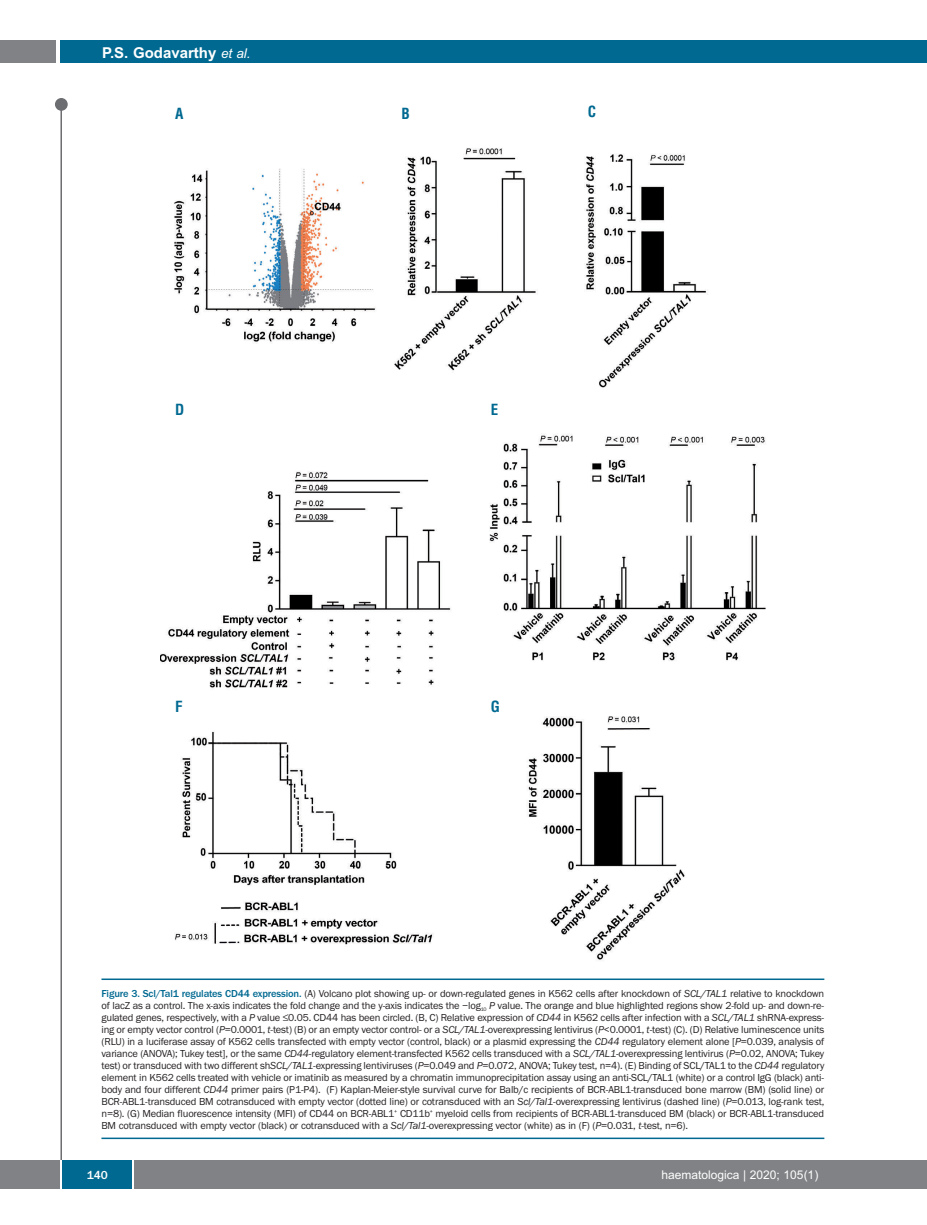
<style>
.page{position:relative;width:927px;height:1225px;background:#fff}
.page>*{position:absolute;margin:0;border:0;box-sizing:border-box;transform-origin:0 0}
.t1{font:700 15px "Arial";color:#fff}
.t2{font:700 condensed 15px "Helvetica";color:#006991}
.t3{font:12px "Arial";color:#fff}
.t4{font:500 12px "Franklin Gothic";color:#fff}
.t5{font:10.5px/12px "Franklin Gothic";letter-spacing:-.015em;color:#231f20;text-align:justify}
.s1{font-weight:400;font-style:italic;font-size:13.5px}
.s2{font-weight:500;color:#006991}
.s3{font-style:italic}
</style>
<div class="page">
<div style="left:911px;top:40px;width:16px;height:22px;background:#006991"></div>
<div style="left:910px;top:1160px;width:17px;height:28px;background:#808285"></div>
<div style="left:55px;top:98px;width:13px;height:13px;background:#6c6d70;border-radius:50%"></div>
<hr style="left:60px;top:101px;width:2px;height:1061px;background:#6c6d70">
<div style="left:60px;top:40px;width:852px;height:22px;background:#006991"></div>
<div style="left:0;top:40px;width:56px;height:22px;background:#808285"></div>
<div style="left:0;top:1160px;width:911px;height:28px;background:#808285"></div>
<div style="left:62px;top:1160px;width:71px;height:28px;background:#006991"></div>
<hr style="left:60px;top:1160px;width:2px;height:28px;background:#fff">
<svg style="left:133px;top:1160px;width:1px;height:28px"></svg>
<img style="left:161px;top:148px;width:605px;height:812px">
<hr style="left:101px;top:978px;width:723px;height:2px;background:#006991">
<hr style="left:101px;top:1137px;width:723px;height:2px;background:#006991">
<h1 class="t1" style="left:102px;top:44px;width:150px">P.S. Godavarthy <span class="s1">et al.</span></h1>
<h1 class="t2" style="left:175px;top:105px;width:10px">A</h1>
<h1 class="t2" style="left:402px;top:105px;width:10px">B</h1>
<h1 class="t2" style="left:588px;top:103px;width:10px">C</h1>
<h1 class="t2" style="left:175px;top:401px;width:11px">D</h1>
<h1 class="t2" style="left:491px;top:401px;width:9px">E</h1>
<h1 class="t2" style="left:175px;top:698px;width:9px">F</h1>
<h1 class="t2" style="left:491px;top:698px;width:11px">G</h1>
<p class="t5" style="left:101px;top:987px;width:724px"><span class="s2">Figure 3. Scl/Tal1 regulates CD44 expression.</span> (A) Volcano plot showing up- or down-regulated genes in K562 cells after knockdown of <span class="s3">SCL/TAL1</span> relative to knockdown of lacZ as a control. The x-axis indicates the fold change and the y-axis indicates the −log<sub>10</sub> <span class="s3">P</span> value. The orange and blue highlighted regions show 2-fold up- and down-re - gulated genes, respectively, with a <span class="s3">P</span> value ≤0.05. CD44 has been circled. (B, C) Relative expression of <span class="s3">CD44</span> in K562 cells after infection with a <span class="s3">SCL/TAL1</span> shRNA-express&shy;ing or empty vector control (<span class="s3">P</span>=0.0001, <span class="s3">t-</span>test) (B) or an empty vector control- or a <span class="s3">SCL/TAL1</span>-overexpressing lentivirus (<span class="s3">P</span>&lt;0.0001, <span class="s3">t</span>-test) (C). (D) Relative luminescence units (RLU) in a luciferase assay of K562 cells transfected with empty vector (control, black) or a plasmid expressing the <span class="s3">CD44</span> regulatory element alone [<span class="s3">P</span>=0.039, analysis of variance (ANOVA); Tukey test], or the same <span class="s3">CD44</span>-regulatory element-transfected K562 cells transduced with a <span class="s3">SCL/TAL1</span>-overexpressing lentivirus (<span class="s3">P</span>=0.02, ANOVA; Tukey test) or transduced with two different sh<span class="s3">SCL/TAL1</span>-expressing lentiviruses (<span class="s3">P</span>=0.049 and <span class="s3">P</span>=0.072, ANOVA; Tukey test, n=4). (E) Binding of SCL/TAL1 to the <span class="s3">CD44</span> regulatory element in K562 cells treated with vehicle or imatinib as measured by a chromatin immunoprecipitation assay using an anti-SCL/TAL1 (white) or a control IgG (black) anti&shy;body and four different <span class="s3">CD44</span> primer pairs (P1-P4). (F) Kaplan-Meier-style survival curve for Balb/c recipients of BCR-ABL1-transduced bone marrow (BM) (solid line) or BCR-ABL1-transduced BM cotransduced with empty vector (dotted line) or cotransduced with an <span class="s3">Scl/Tal1-</span>overexpressing lentivirus (dashed line) (<span class="s3">P</span>=0.013, log-rank test, n=8). (G) Median fluorescence intensity (MFI) of CD44 on BCR-ABL1<sup>+</sup> CD11b<sup>+</sup> myeloid cells from recipients of BCR-ABL1-transduced BM (black) or BCR-ABL1-transduced BM cotransduced with empty vector (black) or cotransduced with a <span class="s3">Scl/Tal1</span>-overexpressing vector (white) as in (F) (<span class="s3">P</span>=0.031, <span class="s3">t-</span>test, n=6).</p>
<p class="t4" style="left:87px;top:1167px;width:23px">140</p>
<p class="t3" style="left:661px;top:1167px;width:158px">haematologica | 2020; 105(1)</p>
</div>
